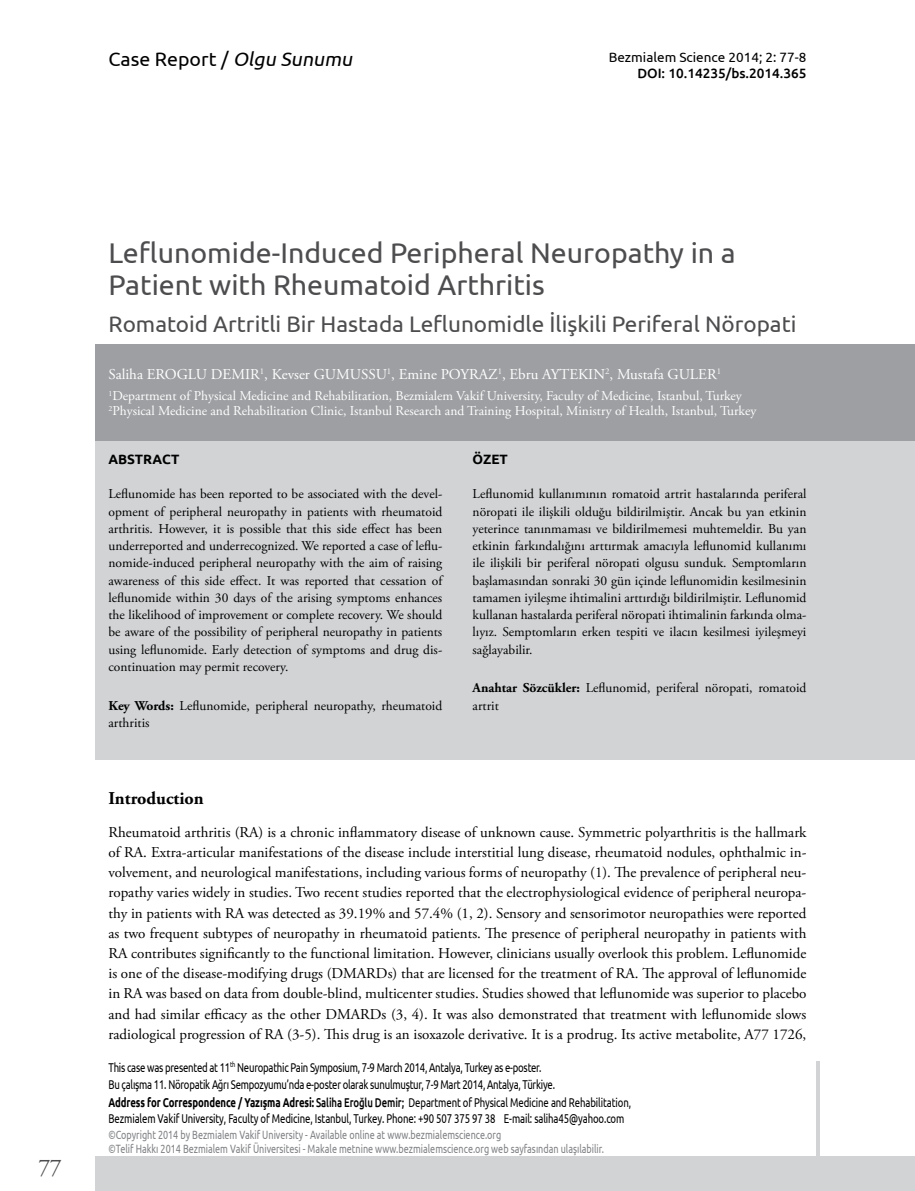
<style>
.page{position:relative;width:915px;height:1191px;background:#fff}
.page>*{position:absolute;margin:0;border:0;box-sizing:border-box;transform-origin:0 0}
.t1{font:28.5px/31.5px "Ubuntu";color:#4d4d4f}
.t2{font:24px "Adobe Garamond Pro";color:#4d4d4f}
.t3{font:22.5px "Ubuntu";color:#4d4d4f}
.t4{font:19.5px "Ubuntu";color:#000}
.t5{font:700 18px "Adobe Garamond Pro";color:#000}
.t6{font:15px/20.2px "Adobe Garamond Pro";color:#000;text-align:justify}
.t7{font:15px "Adobe Garamond Pro";color:#fff}
.t8{font:13.5px/17.2px "Adobe Garamond Pro";color:#000;text-align:justify}
.t9{font:13.5px/15px "Adobe Garamond Pro";color:#fff}
.t10{font:13.5px "Ubuntu";color:#000}
.t11{font:500 13.5px "Ubuntu";color:#000}
.t12{font:700 13.5px "Ubuntu";color:#000}
.t13{font:12.75px/15.3px "Ubuntu";letter-spacing:-.025em;color:#000;scale:.75 1}
.t14{font:12px/13.5px "Ubuntu";color:#808285;scale:.75 1}
.s1{font-style:italic}
.s2{font-weight:700}
.s3{font-weight:500}
</style>
<div class="page">
<div style="left:96px;top:366px;width:818px;height:393px;background:#d1d3d4"></div>
<div style="left:96px;top:1157px;width:818px;height:34px;background:#d1d3d4"></div>
<svg style="left:815px;top:1062px;width:4px;height:95px"></svg>
<div style="left:96px;top:344px;width:818px;height:97px;background:#9d9fa2"></div>
<h3 class="t4" style="left:108px;top:47px;width:249px">Case Report / <span class="s1">Olgu Sunumu</span></h3>
<p class="t10" style="left:608px;top:49px;width:199px">Bezmialem Science 2014; 2: 77-8</p>
<p class="t11" style="left:637px;top:65px;width:170px">DOI: 10.14235/bs.2014.365</p>
<h2 class="t2" style="left:38px;top:1152px;width:25px">77</h2>
<h1 class="t1" style="left:108px;top:237px;width:628px">Leflunomide-Induced Peripheral Neuropathy in a<br>Patient with Rheumatoid Arthritis</h1>
<h3 class="t3" style="left:108px;top:310px;width:689px">Romatoid Artritli Bir Hastada Leflunomidle İlişkili Periferal Nöropati</h3>
<p class="t7" style="left:108px;top:365px;width:614px">Saliha EROGLU DEMIR<sup>1</sup>, Kevser GUMUSSU<sup>1</sup>, Emine POYRAZ<sup>1</sup>, Ebru AYTEKIN<sup>2</sup>, Mustafa GULER<sup>1</sup></p>
<p class="t9" style="left:108px;top:389px;width:649px"><sup>1</sup>Department of Physical Medicine and Rehabilitation, Bezmialem Vakif University, Faculty of Medicine, Istanbul, Turkey<br><sup>2</sup>Physical Medicine and Rehabilitation Clinic, Istanbul Research and Training Hospital, Ministry of Health, Istanbul, Turkey</p>
<p class="t12" style="left:108px;top:451px;width:72px">ABSTRACT</p>
<p class="t8" style="left:108px;top:486px;width:335px">Leflunomide has been reported to be associated with the devel&shy;opment of peripheral neuropathy in patients with rheumatoid arthritis. However, it is possible that this side effect has been underreported and underrecognized. We reported a case of leflu&shy;nomide-induced peripheral neuropathy with the aim of raising awareness of this side effect. It was reported that cessation of leflunomide within 30 days of the arising symptoms enhances the likelihood of improvement or complete recovery. We should be aware of the possibility of peripheral neuropathy in patients using leflunomide. Early detection of symptoms and drug dis&shy;continuation may permit recovery.</p>
<p class="t8" style="left:108px;top:697px;width:335px"><span class="s2">Key Words:</span> Leflunomide, peripheral neuropathy, rheumatoid arthritis</p>
<p class="t12" style="left:472px;top:451px;width:37px">ÖZET</p>
<p class="t8" style="left:472px;top:486px;width:335px">Leflunomid kullanımının romatoid artrit hastalarında periferal nöropati ile ilişkili olduğu bildirilmiştir. Ancak bu yan etkinin yeterince tanınmaması ve bildirilmemesi muhtemeldir. Bu yan etkinin farkındalığını arttırmak amacıyla leflunomid kullanımı ile ilişkili bir periferal nöropati olgusu sunduk. Semptomların başlamasından sonraki 30 gün içinde leflunomidin kesilmesinin tamamen iyileşme ihtimalini arttırdığı bildirilmiştir. Leflunomid kullanan hastalarda periferal nöropati ihtimalinin farkında olma&shy;lıyız. Semptomların erken tespiti ve ilacın kesilmesi iyileşmeyi sağlayabilir.</p>
<p class="t8" style="left:472px;top:680px;width:335px"><span class="s2">Anahtar Sözcükler:</span> Leflunomid, periferal nöropati, romatoid artrit</p>
<h3 class="t5" style="left:108px;top:787px;width:97px">Introduction</h3>
<p class="t6" style="left:108px;top:822px;width:699px">Rheumatoid arthritis (RA) is a chronic inflammatory disease of unknown cause. Symmetric polyarthritis is the hallmark of RA. Extra-articular manifestations of the disease include interstitial lung disease, rheumatoid nodules, ophthalmic in&shy;volvement, and neurological manifestations, including various forms of neuropathy (1). The prevalence of peripheral neu&shy;ropathy varies widely in studies. Two recent studies reported that the electrophysiological evidence of peripheral neuropa&shy;thy in patients with RA was detected as 39.19% and 57.4% (1, 2). Sensory and sensorimotor neuropathies were reported as two frequent subtypes of neuropathy in rheumatoid patients. The presence of peripheral neuropathy in patients with RA contributes significantly to the functional limitation. However, clinicians usually overlook this problem. Leflunomide is one of the disease-modifying drugs (DMARDs) that are licensed for the treatment of RA. The approval of leflunomide in RA was based on data from double-blind, multicenter studies. Studies showed that leflunomide was superior to placebo and had similar efficacy as the other DMARDs (3, 4). It was also demonstrated that treatment with leflunomide slows radiological progression of RA (3-5). This drug is an isoxazole derivative. It is a prodrug. Its active metabolite, A77 1726,</p>
<p class="t13" style="left:108px;top:1058px;width:596px;line-height:17.4px">This case was presented at 11<sup>th</sup> Neuropathic Pain Symposium, 7-9 March 2014, Antalya, Turkey as e-poster.<br>Bu çalışma 11. Nöropatik Ağrı Sempozyumu’nda e-poster olarak sunulmuştur, 7-9 Mart 2014, Antalya, Türkiye.</p>
<p class="t13" style="left:108px;top:1094px;width:698px"><span class="s2">Address for Correspondence / Yazışma Adresi:</span> <span class="s3">Saliha Eroğlu Demir;</span> Department of Physical Medicine and Rehabilitation,<br>Bezmialem Vakif University, Faculty of Medicine, Istanbul, Turkey. Phone: +90 507 375 97 38 E-mail: saliha45@yahoo.com</p>
<p class="t14" style="left:108px;top:1127px;width:662px">©Copyright 2014 by Bezmialem Vakif University - Available online at www.bezmialemscience.org<br>©Telif Hakkı 2014 Bezmialem Vakif Üniversitesi - Makale metnine www.bezmialemscience.org web sayfasından ulaşılabilir.</p>
</div>
